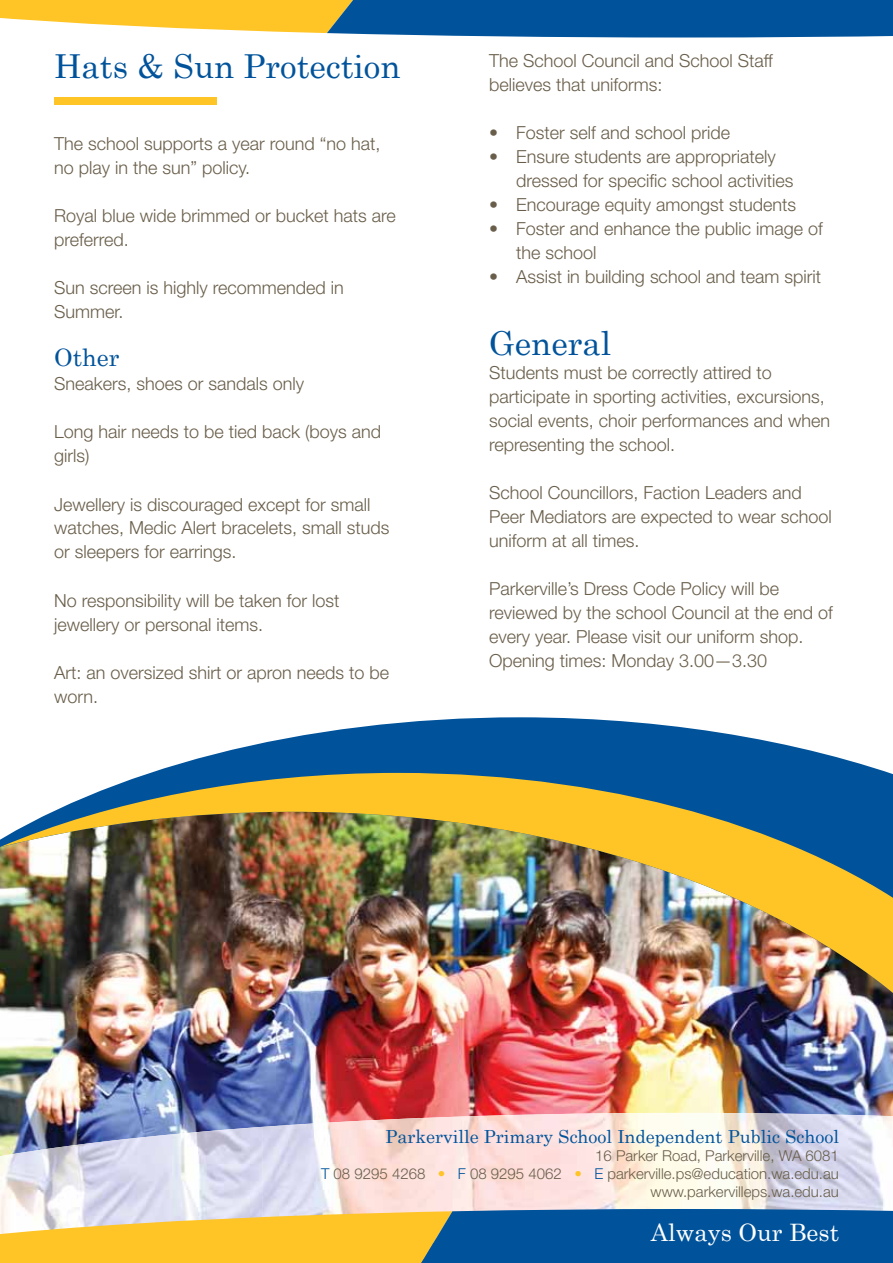
<style>
.page{position:relative;width:893px;height:1263px;background:#fff}
.page>*{position:absolute;margin:0;border:0;box-sizing:border-box;transform-origin:0 0}
.t1{font:33px "Century Schoolbook";color:#00539b}
.t2{font:24px "Century Schoolbook";color:#fff}
.t3{font:24px "Century Schoolbook";color:#00539b}
.t4{font:300 18px/24px "Helvetica Neue LT Std";color:#695e4a}
.t5{font:18px "Century Schoolbook";color:#00539b}
.t6{font:300 15px/18px "Helvetica Neue LT Std";color:#695e4a;text-align:right}
.s1{color:#00539b}
.s2{color:#ffc425}
</style>
<div class="page">
<img style="left:0;top:1037px;width:893px;height:90px">
<img style="left:0;top:1127px;width:262px;height:82px">
<img style="left:262px;top:1115px;width:263px;height:94px">
<img style="left:525px;top:1113px;width:368px;height:96px">
<svg style="left:0;top:0;width:893px;height:38px;background:#678888"></svg>
<svg style="left:0;top:1209px;width:893px;height:54px;background:#7c8e76"></svg>
<div style="left:54px;top:97px;width:163px;height:8px;background:#ffc425"></div>
<svg style="left:150px;top:717px;width:740px;height:56px;fill:#00539b"></svg>
<img style="left:0;top:773px;width:893px;height:264px">
<h1 class="t1" style="left:54px;top:39px;width:348px">Hats &amp; Sun Protection</h1>
<p class="t4" style="left:54px;top:132px;width:328px">The school supports a year round “no hat, no play in the sun” policy.</p>
<p class="t4" style="left:54px;top:204px;width:343px">Royal blue wide brimmed or bucket hats are preferred.</p>
<p class="t4" style="left:54px;top:276px;width:291px">Sun screen is highly recommended in<br>Summer.</p>
<h2 class="t3" style="left:54px;top:338px;width:67px">Other</h2>
<p class="t4" style="left:54px;top:372px;width:252px">Sneakers, shoes or sandals only</p>
<p class="t4" style="left:54px;top:420px;width:329px">Long hair needs to be tied back (boys and girls)</p>
<p class="t4" style="left:54px;top:492px;width:337px">Jewellery is discouraged except for small watches, Medic Alert bracelets, small studs or sleepers for earrings.</p>
<p class="t4" style="left:54px;top:588px;width:287px">No responsibility will be taken for lost jewellery or personal items.</p>
<p class="t4" style="left:54px;top:660px;width:337px">Art: an oversized shirt or apron needs to be worn.</p>
<p class="t4" style="left:489px;top:48px;width:285px">The School Council and School Staff believes that uniforms:</p>
<p class="t4" style="left:489px;top:120px;width:243px">• Foster self and school pride</p>
<p class="t4" style="left:516px;top:144px;width:279px;text-indent:-27px">• Ensure students are appropriately dressed for specific school activities</p>
<p class="t4" style="left:489px;top:192px;width:309px">• Encourage equity amongst students</p>
<p class="t4" style="left:516px;top:216px;width:308px;text-indent:-27px">• Foster and enhance the public image of the school</p>
<p class="t4" style="left:489px;top:264px;width:333px">• Assist in building school and team spirit</p>
<h1 class="t1" style="left:489px;top:315px;width:124px">General</h1>
<p class="t4" style="left:489px;top:360px;width:343px">Students must be correctly attired to participate in sporting activities, excursions, social events, choir performances and when representing the school.</p>
<p class="t4" style="left:489px;top:480px;width:344px">School Councillors, Faction Leaders and<br>Peer Mediators are expected to wear school uniform at all times.</p>
<p class="t4" style="left:489px;top:576px;width:345px">Parkerville’s Dress Code Policy will be reviewed by the school Council at the end of every year. Please visit our uniform shop.<br>Opening times: Monday 3.00—3.30</p>
<p class="t5" style="left:386px;top:1121px;width:455px">Parkerville Primary School Independent Public School</p>
<p class="t6" style="left:321px;top:1146px;width:519px">16 Parker Road, Parkerville, WA 6081<br><span class="s1">T</span> 08 9295 4268 <span class="s2">•</span> <span class="s1">F</span> 08 9295 4062 <span class="s2">•</span> <span class="s1">E</span> parkerville.ps@education.wa.edu.au www.parkervilleps.wa.edu.au</p>
<h2 class="t2" style="left:651px;top:1212px;width:190px">Always Our Best</h2>
</div>
